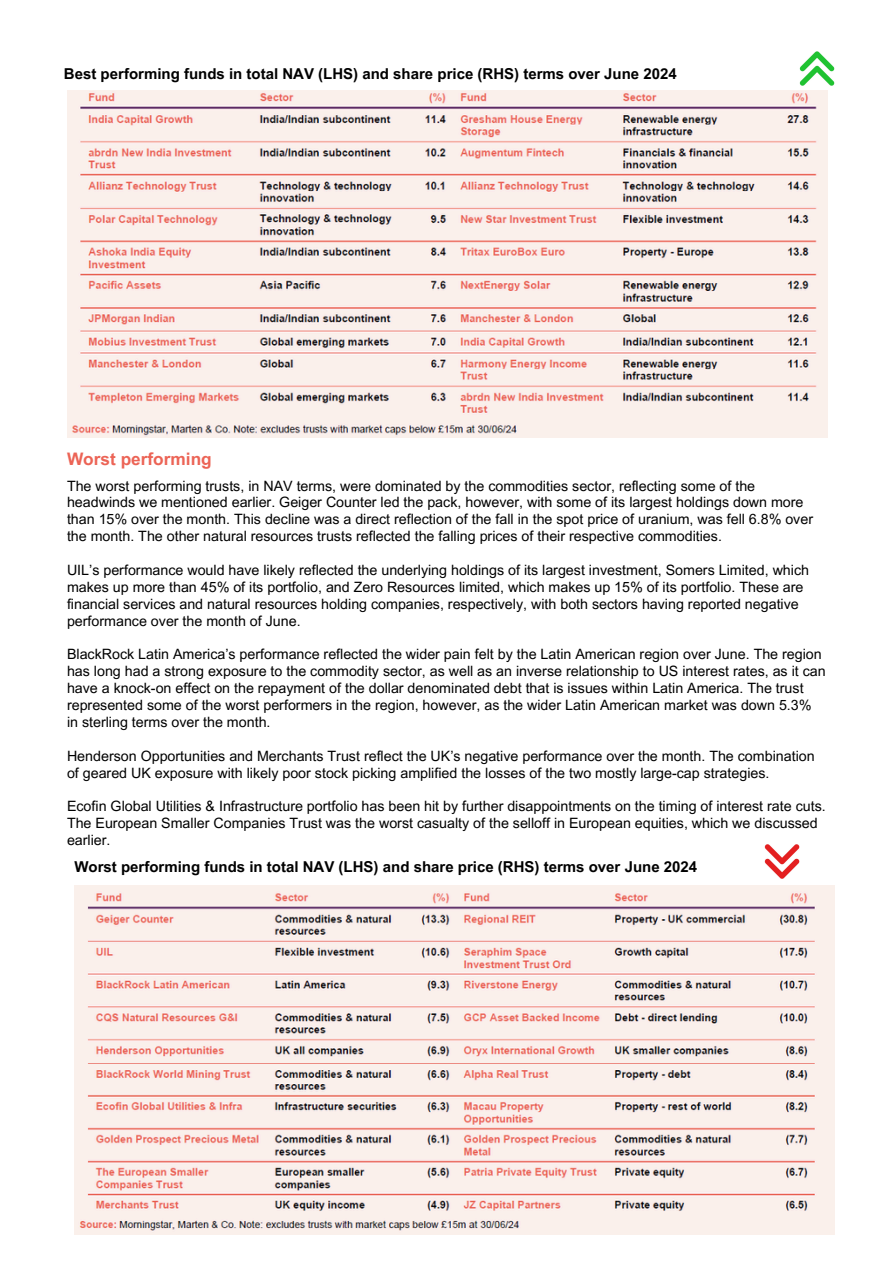
<style>
.page{position:relative;width:894px;height:1264px;background:#fff}
.page>*{position:absolute;margin:0;border:0;box-sizing:border-box;transform-origin:0 0}
.t1{font:700 17.25px "Arial MT Pro";color:#ec6456}
.t2{font:700 15px "Arial MT Pro";color:#000}
.t3{font:14.25px/16.8px "Arial MT Pro";color:#000}
</style>
<div class="page">
<img style="left:764px;top:844px;width:35px;height:34px">
<img style="left:799px;top:51px;width:34px;height:34px">
<img style="left:67px;top:91px;width:759px;height:346px">
<img style="left:74px;top:885px;width:760px;height:349px">
<h2 class="t2" style="left:64px;top:69px;width:614px">Best performing funds in total NAV (LHS) and share price (RHS) terms over June 2024</h2>
<p class="t1" style="left:67px;top:452px;width:146px">Worst performing</p>
<h2 class="t3" style="left:67px;top:479px;width:747px">The worst performing trusts, in NAV terms, were dominated by the commodities sector, reflecting some of the headwinds we mentioned earlier. Geiger Counter led the pack, however, with some of its largest holdings down more than 15% over the month. This decline was a direct reflection of the fall in the spot price of uranium, was fell 6.8% over the month. The other natural resources trusts reflected the falling prices of their respective commodities.</h2>
<p class="t3" style="left:67px;top:563px;width:743px">UIL’s performance would have likely reflected the underlying holdings of its largest investment, Somers Limited, which makes up more than 45% of its portfolio, and Zero Resources limited, which makes up 15% of its portfolio. These are financial services and natural resources holding companies, respectively, with both sectors having reported negative performance over the month of June.</p>
<p class="t3" style="left:67px;top:647px;width:760px">BlackRock Latin America’s performance reflected the wider pain felt by the Latin American region over June. The region has long had a strong exposure to the commodity sector, as well as an inverse relationship to US interest rates, as it can have a knock-on effect on the repayment of the dollar denominated debt that is issues within Latin America. The trust represented some of the worst performers in the region, however, as the wider Latin American market was down 5.3% in sterling terms over the month.</p>
<h1 class="t3" style="left:67px;top:749px;width:749px">Henderson Opportunities and Merchants Trust reflect the UK’s negative performance over the month. The combination of geared UK exposure with likely poor stock picking amplified the losses of the two mostly large-cap strategies.</h1>
<p class="t3" style="left:67px;top:799px;width:760px">Ecofin Global Utilities &amp; Infrastructure portfolio has been hit by further disappointments on the timing of interest rate cuts.</p>
<p class="t3" style="left:67px;top:816px;width:752px">The European Smaller Companies Trust was the worst casualty of the selloff in European equities, which we discussed earlier.</p>
<p class="t2" style="left:74px;top:861px;width:624px">Worst performing funds in total NAV (LHS) and share price (RHS) terms over June 2024</p>
</div>
